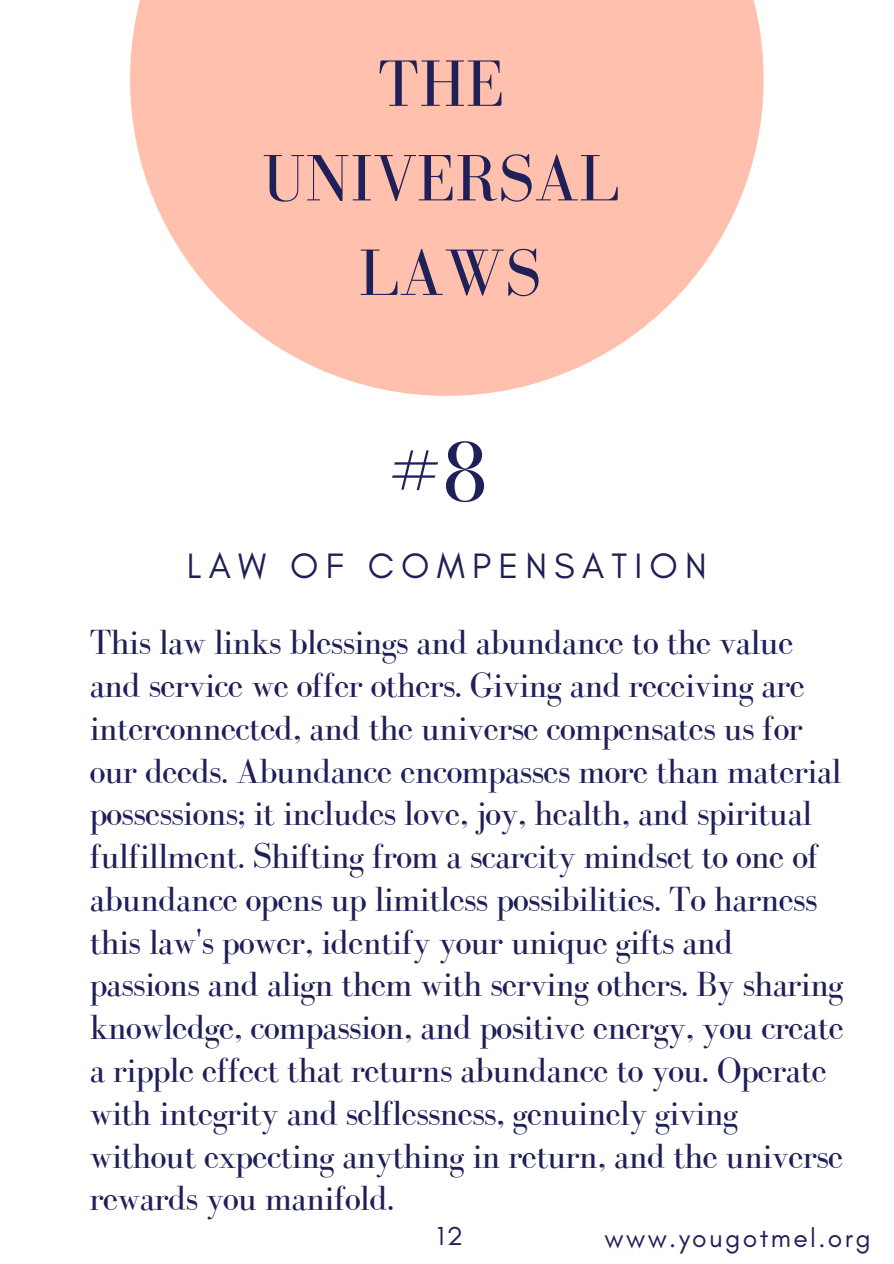
<style>
.page{position:relative;width:894px;height:1264px;background:#fff}
.page>*{position:absolute;margin:0;border:0;box-sizing:border-box;transform-origin:0 0}
.t1{font:89.85px "Bodoni FLF";color:#202059}
.t2{font:67.5px/94.5px "Bodoni FLF";color:#202059;text-align:center}
.t3{font:36px/42.8px "Bodoni FLF";letter-spacing:-.03em;color:#202059}
.t4{font:35.85px "Glacial Indifference";letter-spacing:.2em;color:#202059}
.t5{font:26.4px "Glacial Indifference";letter-spacing:.09em;color:#202059}
</style>
<div class="page">
<svg style="left:130px;top:0;width:633px;height:396px;fill:#ffc1ae"></svg>
<p class="t2" style="left:262px;top:36px;width:358px">THE<br>UNIVERSAL<br>LAWS</p>
<h2 class="t1" style="left:389px;top:422px;width:101px">#8</h2>
<p class="t4" style="left:187px;top:544px;width:521px">LAW OF COMPENSATION</p>
<h1 class="t3" style="left:89px;top:621px;width:756px">This law links blessings and abundance to the value and service we offer others. Giving and receiving are interconnected, and the universe compensates us for our deeds. Abundance encompasses more than material possessions; it includes love, joy, health, and spiritual fulfillment. Shifting from a scarcity mindset to one of abundance opens up limitless possibilities. To harness this law's power, identify your unique gifts and passions and align them with serving others. By sharing knowledge, compassion, and positive energy, you create a ripple effect that returns abundance to you. Operate with integrity and selflessness, genuinely giving without expecting anything in return, and the universe rewards you manifold.</h1>
<h3 class="t5" style="left:436px;top:1219px;width:28px">12</h3>
<p class="t5" style="left:604px;top:1221px;width:267px">www.yougotmel.org</p>
</div>
